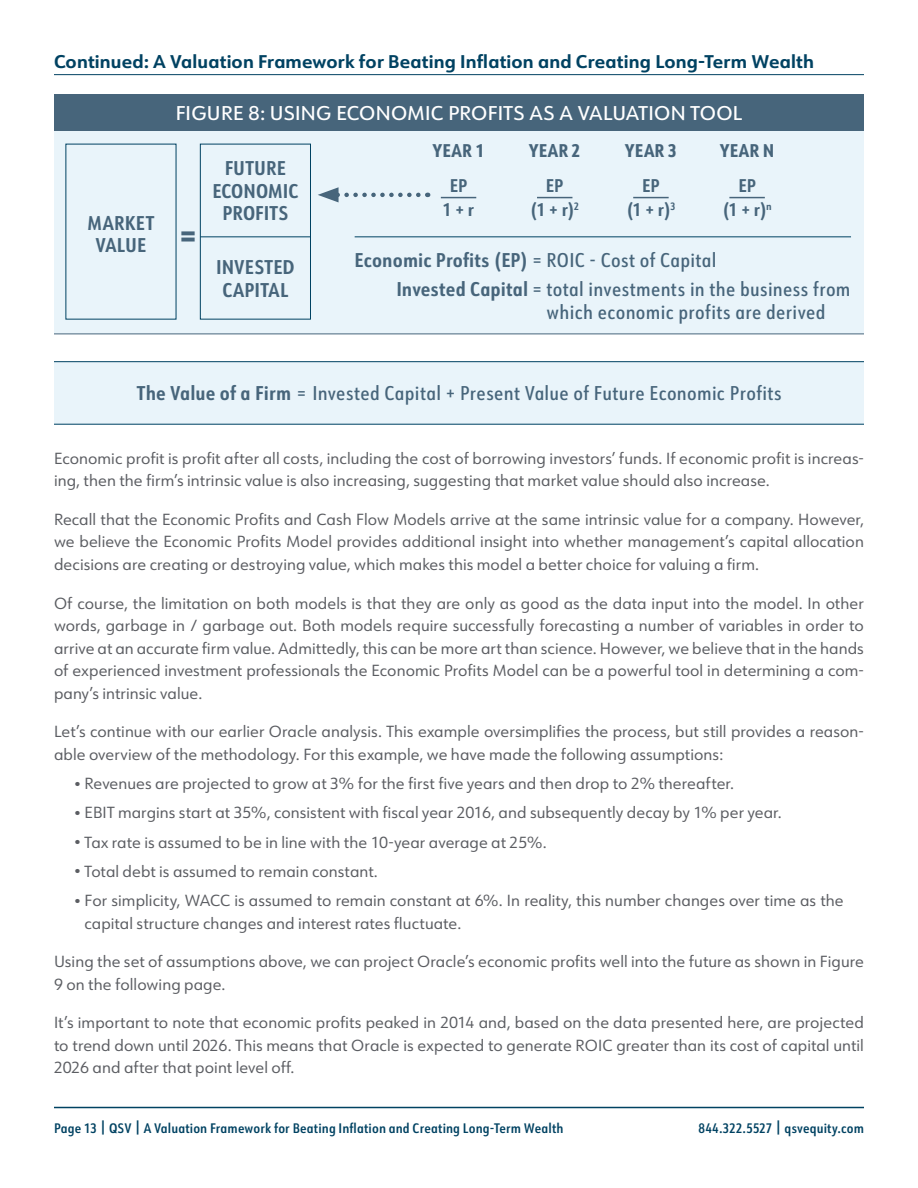
<style>
.page{position:relative;width:918px;height:1188px;background:#fff}
.page>*{position:absolute;margin:0;border:0;box-sizing:border-box;transform-origin:0 0}
.intro{font:800 31.5px "URW Form";color:#47657b}
.footnote{font:500 19.5px/22.5px "URW Form Cond";letter-spacing:.015em;color:#47657b}
.footnote-2{font:700 19.5px/22.5px "URW Form Cond";letter-spacing:.005em;color:#47657b;text-align:center}
.white_table_header{font:500 19.5px "URW Form";letter-spacing:.015em;color:#fff}
.page_headers{font:700 18px "URW Form";letter-spacing:.01em;color:#004262}
.intro-2{font:700 18px "URW Form Cond";letter-spacing:-.015em;color:#47657b}
.intro-3{font:800 18px "URW Form Cond";letter-spacing:.005em;color:#47657b}
.white_paper_body{font:15.75px/22.5px "URW Form";letter-spacing:.005em;color:#5b5d62}
.t1{font:600 13.5px "URW Form Cond";letter-spacing:.01em;color:#004262}
.s1{font-weight:500}
.s2{font-weight:700}
.s3{font-size:12px}
.s4{font-size:14.85px}
</style>
<div class="page">
<hr style="left:54px;top:1107px;width:810px;height:1px;background:#004262">
<hr style="left:54px;top:74px;width:810px;height:1px;background:#004262">
<div style="left:54px;top:131px;width:810px;height:203px;background:#e9f4fa"></div>
<hr style="left:54px;top:334px;width:810px;height:1px;background:#47657b">
<hr style="left:441px;top:197px;width:35px;height:1px;background:#47657b">
<hr style="left:537px;top:197px;width:35px;height:1px;background:#47657b">
<hr style="left:633px;top:197px;width:36px;height:1px;background:#47657b">
<hr style="left:729px;top:197px;width:36px;height:1px;background:#47657b">
<hr style="left:355px;top:236px;width:496px;height:1px;background:#004262">
<hr style="left:200px;top:236px;width:110px;height:1px;background:#004262">
<div style="left:200px;top:144px;width:111px;height:176px;border:1px solid #004262"></div>
<div style="left:54px;top:94px;width:810px;height:37px;background:#47657b"></div>
<svg style="left:318px;top:187px;width:100px;height:15px"></svg>
<div style="left:54px;top:361px;width:810px;height:64px;background:#e9f4fa"></div>
<hr style="left:54px;top:361px;width:810px;height:1px;background:#004262">
<hr style="left:54px;top:424px;width:810px;height:1px;background:#004262">
<p class="page_headers" style="left:54px;top:49px;width:761px">Continued: A Valuation Framework for Beating Inflation and Creating Long-Term Wealth</p>
<p class="footnote-2" style="left:88px;top:210px;width:68px">MARKET<br>VALUE</p>
<p class="white_table_header" style="left:176px;top:100px;width:568px">FIGURE 8: USING ECONOMIC PROFITS AS A VALUATION TOOL</p>
<p class="intro" style="left:179px;top:214px;width:20px">=</p>
<p class="footnote-2" style="left:212px;top:156px;width:88px">FUTURE<br>ECONOMIC<br>PROFITS</p>
<p class="footnote-2" style="left:216px;top:255px;width:80px">INVESTED<br>CAPITAL</p>
<p class="intro-3" style="left:433px;top:138px;width:53px">YEAR 1</p>
<p class="intro-2" style="left:450px;top:173px;width:19px">EP</p>
<p class="intro-2" style="left:443px;top:197px;width:33px">1 + r</p>
<p class="intro-3" style="left:529px;top:138px;width:53px">YEAR 2</p>
<p class="intro-2" style="left:546px;top:173px;width:19px">EP</p>
<p class="intro-2" style="left:530px;top:197px;width:51px">(1 + r)<sup>2</sup></p>
<p class="intro-3" style="left:625px;top:138px;width:53px">YEAR 3</p>
<p class="intro-2" style="left:642px;top:173px;width:19px">EP</p>
<p class="intro-2" style="left:626px;top:197px;width:51px">(1 + r)<sup>3</sup></p>
<p class="intro-3" style="left:720px;top:138px;width:56px">YEAR N</p>
<p class="intro-2" style="left:738px;top:173px;width:19px">EP</p>
<p class="intro-2" style="left:722px;top:197px;width:51px">(1 + r)<sup>n</sup></p>
<p class="footnote-2" style="left:355px;top:248px;width:363px">Economic Profits (EP) <span class="s1">= ROIC - Cost of Capital</span></p>
<p class="footnote" style="left:547px;top:277px;width:305px;text-indent:-150px"><span class="s2">Invested Capital</span> = total investments in the business from which economic profits are derived</p>
<p class="footnote" style="left:137px;top:381px;width:647px"><span class="s2">The Value of a Firm</span> = Invested Capital + Present Value of Future Economic Profits</p>
<p class="white_paper_body" style="left:54px;top:446px;width:812px">Economic profit is profit after all costs, including the cost of borrowing investors’ funds. If economic profit is increas&shy;ing, then the firm’s intrinsic value is also increasing, suggesting that market value should also increase.</p>
<p class="white_paper_body" style="left:54px;top:507px;width:812px;text-align:justify">Recall that the Economic Profits and Cash Flow Models arrive at the same intrinsic value for a company. However, we believe the Economic Profits Model provides additional insight into whether management’s capital allocation decisions are creating or destroying value, which makes this model a better choice for valuing a firm.</p>
<p class="white_paper_body" style="left:54px;top:591px;width:812px;text-align:justify">Of course, the limitation on both models is that they are only as good as the data input into the model. In other words, garbage in / garbage out. Both models require successfully forecasting a number of variables in order to arrive at an accurate firm value. Admittedly, this can be more art than science. However, we believe that in the hands of experienced investment professionals the Economic Profits Model can be a powerful tool in determining a com&shy;pany’s intrinsic value.</p>
<p class="white_paper_body" style="left:54px;top:720px;width:812px">Let’s continue with our earlier Oracle analysis. This example oversimplifies the process, but still provides a reason&shy;able overview of the methodology. For this example, we have made the following assumptions:</p>
<p class="white_paper_body" style="left:74px;top:772px;width:661px"><span class="s3">•</span> Revenues are projected to grow at 3% for the first five years and then drop to 2% thereafter.</p>
<p class="white_paper_body" style="left:74px;top:801px;width:709px"><span class="s3">•</span> EBIT margins start at 35%, consistent with fiscal year 2016, and subsequently decay by 1% per year.</p>
<p class="white_paper_body" style="left:74px;top:830px;width:474px"><span class="s3">•</span> Tax rate is assumed to be in line with the 10-year average at 25%.</p>
<p class="white_paper_body" style="left:74px;top:859px;width:305px"><span class="s3">•</span> Total debt is assumed to remain constant.</p>
<p class="white_paper_body" style="left:85px;top:889px;width:761px;text-indent:-10px"><span class="s3">•</span> For simplicity, WACC is assumed to remain constant at 6%. In reality, this number changes over time as the capital structure changes and interest rates fluctuate.</p>
<p class="white_paper_body" style="left:54px;top:950px;width:812px">Using the set of assumptions above, we can project Oracle’s economic profits well into the future as shown in Figure<br>9 on the following page.</p>
<p class="white_paper_body" style="left:54px;top:1011px;width:811px;text-align:justify">It’s important to note that economic profits peaked in 2014 and, based on the data presented here, are projected to trend down until 2026. This means that Oracle is expected to generate ROIC greater than its cost of capital until 2026 and after that point level off.</p>
<p class="t1" style="left:54px;top:1118px;width:511px">Page 13 <span class="s4">|</span> QSV <span class="s4">|</span> A Valuation Framework for Beating Inflation and Creating Long-Term Wealth</p>
<p class="t1" style="left:699px;top:1118px;width:167px">844.322.5527 <span class="s4">|</span> qsvequity.com</p>
</div>
